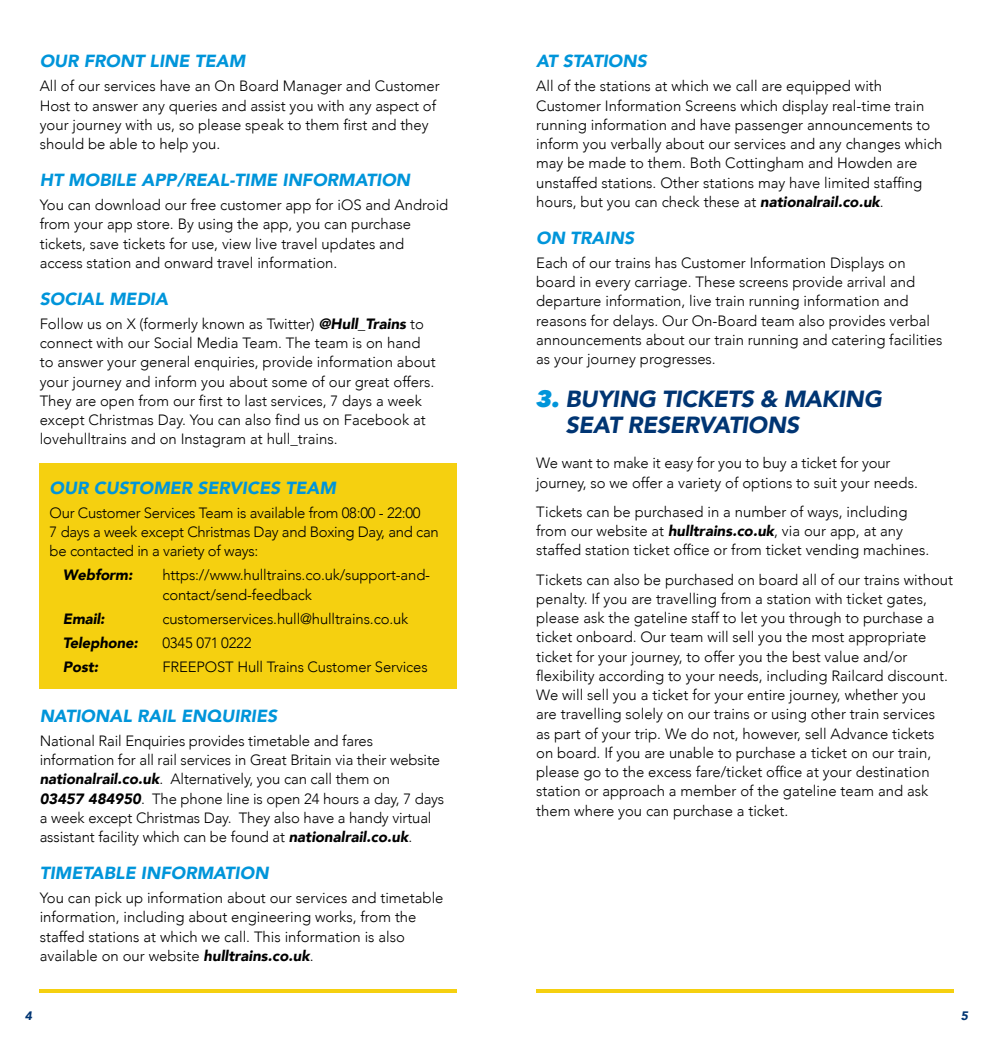
<style>
.page{position:relative;width:993px;height:1042px;background:#fff}
.page>*{position:absolute;margin:0;border:0;box-sizing:border-box;transform-origin:0 0}
.t1{font:italic 900 23.28px/25.6px "Avenir";letter-spacing:-.015em;color:#003573}
.t2{font:italic 900 17.5px "Avenir";color:#0095da}
.t3{font:300 14.88px/19.2px "Avenir";color:#000}
.t4{font:300 14.88px/19.2px "Avenir";letter-spacing:-.02em;color:#000}
.t5{font:italic 900 14.88px "Avenir";letter-spacing:-.01em;color:#000}
.t6{font:italic 900 12.25px "Avenir";color:#003573}
.s1{font-weight:900;font-style:italic}
.s2{font-family:"Avenir Next";font-weight:800;color:#0095da}
</style>
<div class="page">
<div style="left:40px;top:463px;width:416px;height:225px;background:#f5d010"></div>
<svg style="left:40px;top:989px;width:416px;height:3px"></svg>
<svg style="left:536px;top:989px;width:416px;height:3px"></svg>
<p class="t2" style="left:40px;top:47px;width:207px">OUR FRONT LINE TEAM</p>
<p class="t3" style="left:40px;top:77px;width:401px">All of our services have an On Board Manager and Customer Host to answer any queries and assist you with any aspect of your journey with us, so please speak to them first and they should be able to help you.</p>
<p class="t2" style="left:40px;top:165px;width:372px">HT MOBILE APP/REAL-TIME INFORMATION</p>
<p class="t3" style="left:40px;top:195px;width:410px">You can download our free customer app for iOS and Android from your app store. By using the app, you can purchase tickets, save tickets for use, view live travel updates and access station and onward travel information.</p>
<p class="t2" style="left:40px;top:284px;width:130px">SOCIAL MEDIA</p>
<p class="t3" style="left:40px;top:314px;width:397px">Follow us on X (formerly known as Twitter) <span class="s1">@Hull_Trains</span> to connect with our Social Media Team. The team is on hand to answer your general enquiries, provide information about your journey and inform you about some of our great offers.<br>They are open from our first to last services, 7 days a week except Christmas Day. You can also find us on Facebook at lovehulltrains and on Instagram at hull_trains.</p>
<p class="t2" style="left:50px;top:473px;width:288px">OUR CUSTOMER SERVICES TEAM</p>
<p class="t4" style="left:50px;top:503px;width:390px">Our Customer Services Team is available from 08:00 - 22:00<br>7 days a week except Christmas Day and Boxing Day, and can be contacted in a variety of ways:</p>
<p class="t5" style="left:63px;top:563px;width:71px">Webform:</p>
<p class="t3" style="left:162px;top:566px;width:269px">https://www.hulltrains.co.uk/support-and&shy;contact/send-feedback</p>
<p class="t5" style="left:63px;top:606px;width:43px">Email:</p>
<p class="t3" style="left:162px;top:609px;width:247px">customerservices.hull@hulltrains.co.uk</p>
<p class="t5" style="left:63px;top:631px;width:76px">Telephone:</p>
<p class="t3" style="left:162px;top:633px;width:91px">0345 071 0222</p>
<p class="t5" style="left:63px;top:655px;width:37px">Post:</p>
<p class="t3" style="left:162px;top:658px;width:267px">FREEPOST Hull Trains Customer Services</p>
<p class="t2" style="left:40px;top:701px;width:239px">NATIONAL RAIL ENQUIRIES</p>
<p class="t3" style="left:40px;top:731px;width:406px">National Rail Enquiries provides timetable and fares information for all rail services in Great Britain via their website <span class="s1">nationalrail.co.uk</span>. Alternatively, you can call them on<br><span class="s1">03457 484950</span>. The phone line is open 24 hours a day, 7 days a week except Christmas Day. They also have a handy virtual assistant facility which can be found at <span class="s1">nationalrail.co.uk</span>.</p>
<p class="t2" style="left:40px;top:858px;width:230px">TIMETABLE INFORMATION</p>
<p class="t3" style="left:40px;top:888px;width:405px">You can pick up information about our services and timetable information, including about engineering works, from the staffed stations at which we call. This information is also available on our website <span class="s1">hulltrains.co.uk</span>.</p>
<p class="t2" style="left:536px;top:47px;width:112px">AT STATIONS</p>
<p class="t3" style="left:536px;top:77px;width:407px">All of the stations at which we call are equipped with Customer Information Screens which display real-time train running information and have passenger announcements to inform you verbally about our services and any changes which may be made to them. Both Cottingham and Howden are unstaffed stations. Other stations may have limited staffing hours, but you can check these at <span class="s1">nationalrail.co.uk</span>.</p>
<p class="t2" style="left:536px;top:223px;width:99px">ON TRAINS</p>
<p class="t3" style="left:536px;top:253px;width:407px">Each of our trains has Customer Information Displays on board in every carriage. These screens provide arrival and departure information, live train running information and reasons for delays. Our On-Board team also provides verbal announcements about our train running and catering facilities as your journey progresses.</p>
<h1 class="t1" style="left:565px;top:386px;width:318px;text-indent:-29px"><span class="s2">3.</span> BUYING TICKETS &amp; MAKING<br>SEAT RESERVATIONS</h1>
<p class="t3" style="left:536px;top:454px;width:383px">We want to make it easy for you to buy a ticket for your journey, so we offer a variety of options to suit your needs.</p>
<p class="t3" style="left:536px;top:502px;width:394px">Tickets can be purchased in a number of ways, including from our website at <span class="s1">hulltrains.co.uk</span>, via our app, at any staffed station ticket office or from ticket vending machines.</p>
<p class="t3" style="left:536px;top:570px;width:418px">Tickets can also be purchased on board all of our trains without penalty. If you are travelling from a station with ticket gates, please ask the gateline staff to let you through to purchase a ticket onboard. Our team will sell you the most appropriate ticket for your journey, to offer you the best value and/or flexibility according to your needs, including Railcard discount.<br>We will sell you a ticket for your entire journey, whether you<br>are travelling solely on our trains or using other train services<br>as part of your trip. We do not, however, sell Advance tickets on board. If you are unable to purchase a ticket on our train, please go to the excess fare/ticket office at your destination station or approach a member of the gateline team and ask them where you can purchase a ticket.</p>
<p class="t6" style="left:25px;top:1005px;width:9px">4</p>
<p class="t6" style="left:960px;top:1005px;width:9px">5</p>
</div>
